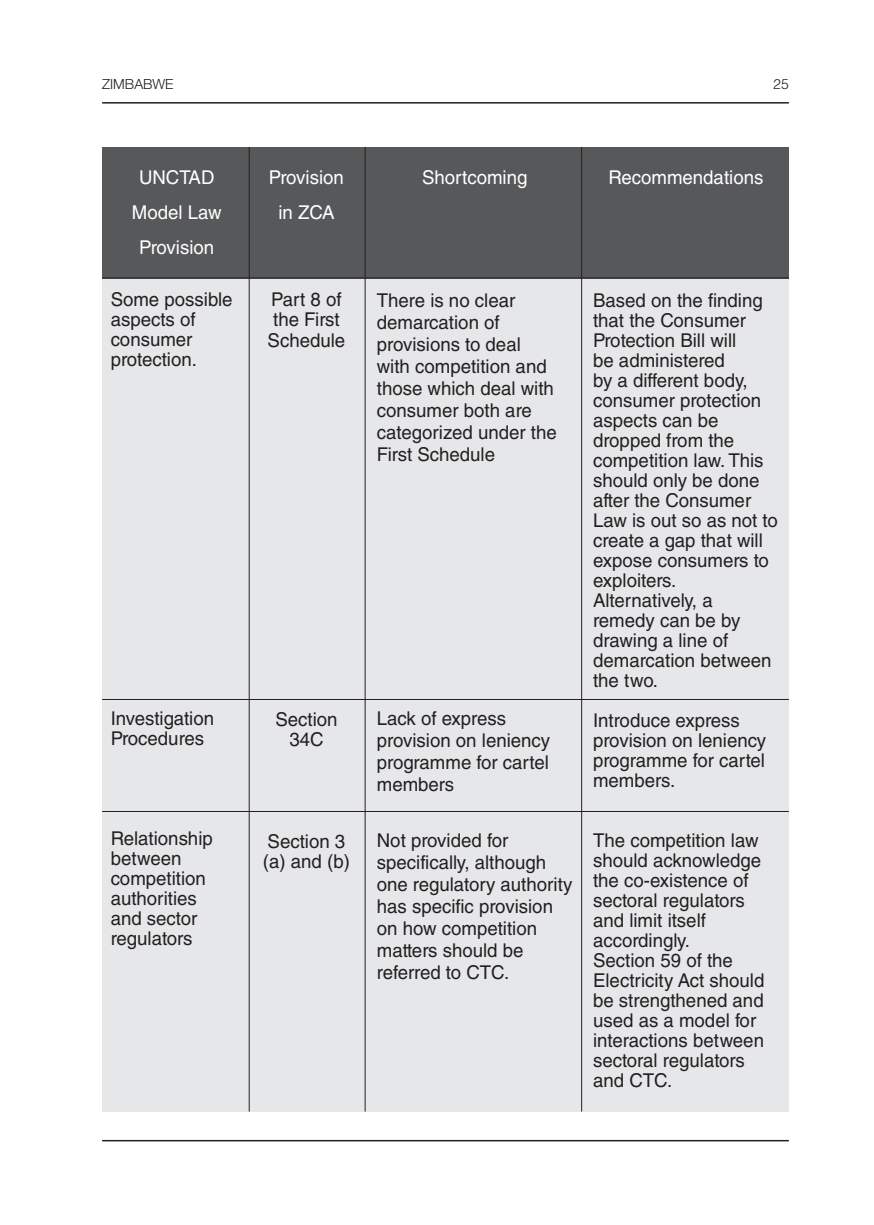
<style>
.page{position:relative;width:874px;height:1225px;background:#fff}
.page>*{position:absolute;margin:0;border:0;box-sizing:border-box;transform-origin:0 0}
.t1{font:19px/20px "Helvetica LT Std";color:#231f20}
.t2{font:19px/35.4px "Helvetica LT Std";color:#fff;text-align:center}
.t3{font:300 14px "Helvetica Neue LT Std";color:#231f20}
.t4{font:300 14px "Helvetica LT Std";color:#231f20}
</style>
<div class="page">
<hr style="left:102px;top:102px;width:686px;height:2px;background:#231f20">
<hr style="left:102px;top:1140px;width:686px;height:1px;background:#231f20">
<div style="left:102px;top:147px;width:686px;height:964px;background:#e6e7e9"></div>
<div style="left:102px;top:147px;width:686px;height:131px;background:#57585a"></div>
<hr style="left:248px;top:147px;width:1px;height:964px;background:#231f20">
<hr style="left:364px;top:147px;width:1px;height:964px;background:#231f20">
<hr style="left:581px;top:147px;width:1px;height:964px;background:#231f20">
<hr style="left:102px;top:277px;width:686px;height:1px;background:#231f20">
<hr style="left:102px;top:699px;width:686px;height:1px;background:#231f20">
<hr style="left:102px;top:811px;width:686px;height:1px;background:#231f20">
<p class="t3" style="left:102px;top:75px;width:73px">ZIMBABWE</p>
<p class="t4" style="left:772px;top:76px;width:17px">25</p>
<p class="t2" style="left:132px;top:159px;width:91px">UNCTAD<br>Model Law<br>Provision</p>
<p class="t1" style="left:111px;top:289px;width:123px">Some possible aspects of consumer protection.</p>
<p class="t1" style="left:111px;top:708px;width:105px">Investigation<br>Procedures</p>
<p class="t1" style="left:111px;top:828px;width:104px">Relationship between competition authorities and sector regulators</p>
<p class="t2" style="left:269px;top:159px;width:76px">Provision in ZCA</p>
<p class="t2" style="left:422px;top:159px;width:107px">Shortcoming</p>
<p class="t2" style="left:608px;top:159px;width:156px">Recommendations</p>
<p class="t1" style="left:267px;top:290px;width:79px">Part 8 of the First<br>Schedule</p>
<p class="t1" style="left:376px;top:289px;width:181px;line-height:22px">There is no clear demarcation of provisions to deal with competition and those which deal with consumer both are categorized under the<br>First Schedule</p>
<p class="t1" style="left:275px;top:709px;width:64px;text-align:center">Section<br>34C</p>
<p class="t1" style="left:376px;top:707px;width:175px;line-height:22px">Lack of express provision on leniency programme for cartel members</p>
<p class="t1" style="left:592px;top:290px;width:186px">Based on the finding that the Consumer<br>Protection Bill will<br>be administered<br>by a different body, consumer protection aspects can be dropped from the competition law. This should only be done after the Consumer<br>Law is out so as not to create a gap that will expose consumers to exploiters.<br>Alternatively, a remedy can be by drawing a line of demarcation between the two.</p>
<p class="t1" style="left:592px;top:710px;width:175px">Introduce express provision on leniency programme for cartel members.</p>
<p class="t1" style="left:263px;top:831px;width:88px">Section 3 (a) and (b)</p>
<p class="t1" style="left:376px;top:829px;width:197px;line-height:22px">Not provided for specifically, although one regulatory authority has specific provision on how competition matters should be referred to CTC.</p>
<p class="t1" style="left:592px;top:830px;width:173px">The competition law should acknowledge the co-existence of sectoral regulators and limit itself accordingly.<br>Section 59 of the<br>Electricity Act should be strengthened and used as a model for interactions between sectoral regulators and CTC.</p>
</div>
